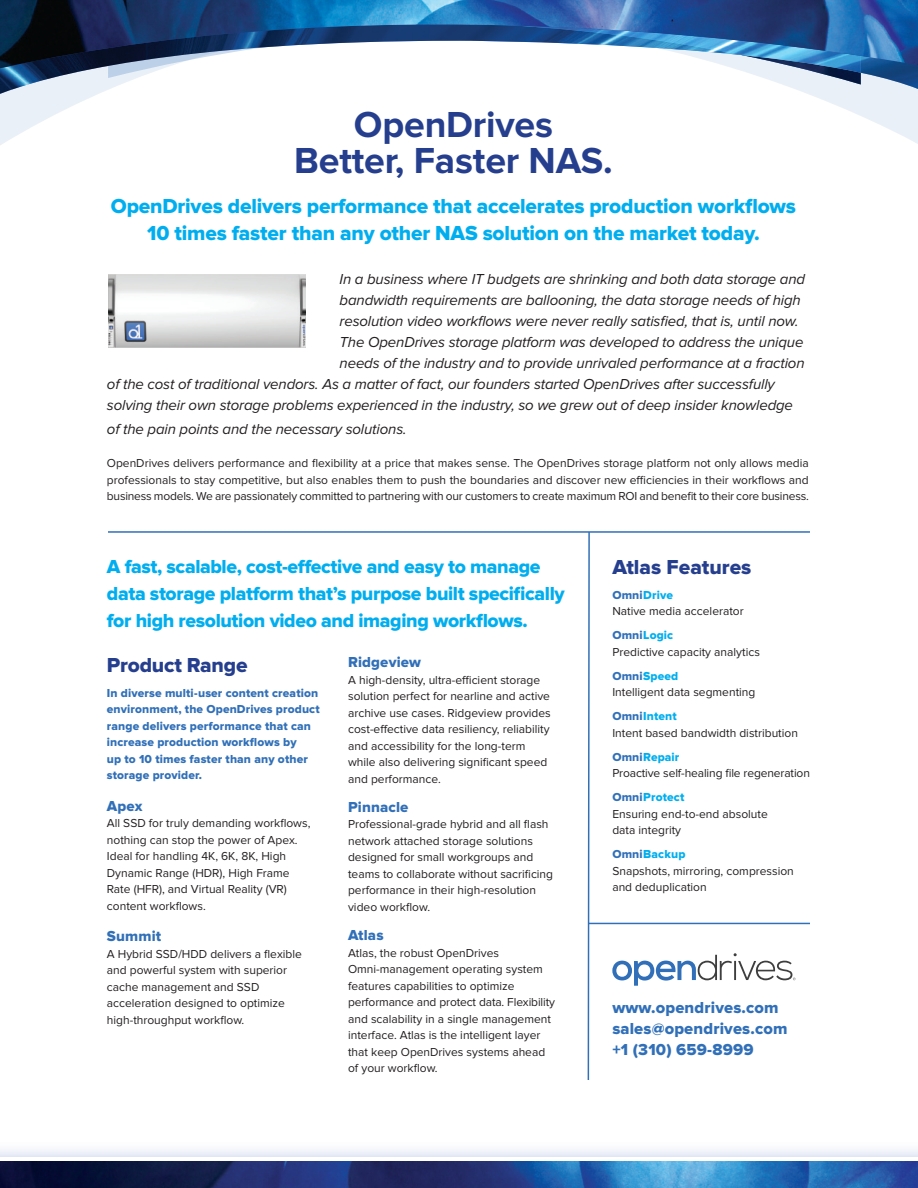
<style>
.page{position:relative;width:918px;height:1188px;background:#fff}
.page>*{position:absolute;margin:0;border:0;box-sizing:border-box;transform-origin:0 0}
.t1{font:700 37.5px "Proxima Nova";letter-spacing:-.005em;color:#253f8e}
.t2{font:21px/27px "Proxima Nova Extrabld";letter-spacing:-.01em;color:#00aeef;text-align:center}
.t3{font:21px "Proxima Nova Extrabld";letter-spacing:-.01em;color:#253f8e}
.t4{font:19.5px/27px "Proxima Nova Extrabld";letter-spacing:-.02em;color:#00aeef}
.t5{font:16.5px "Proxima Nova Extrabld";letter-spacing:.01em;color:#3170b8}
.t6{font:italic 15px "Proxima Nova";letter-spacing:-.01em;color:#231f20}
.t7{font:15px "Proxima Nova Extrabld";letter-spacing:.01em;color:#3170b8}
.t8{font:12px/16.5px "Proxima Nova";color:#231f20}
.t9{font:12px/16.5px "Proxima Nova Extrabld";letter-spacing:.01em;color:#3170b8}
.t10{font:12px "Proxima Nova Extrabld";letter-spacing:.01em;color:#00aeef}
.s1{font-family:"Proxima Nova Extrabld";color:#3170b8}
.s2{font-family:"Proxima Nova Extrabld";color:#00aeef}
.s3{color:#3170b8}
</style>
<div class="page">
<div style="left:0;top:1120px;width:918px;height:36px;background:linear-gradient(to bottom,#fff,#f2f4fa)"></div>
<img style="left:0;top:1161px;width:918px;height:27px">
<svg style="left:0;top:104px;width:918px;height:41px"></svg>
<svg style="left:0;top:94px;width:918px;height:10px"></svg>
<img style="left:0;top:73px;width:918px;height:21px">
<img style="left:0;top:73px;width:861px;height:11px">
<svg style="left:0;top:68px;width:918px;height:5px"></svg>
<img style="left:0;top:0;width:918px;height:68px">
<svg style="left:612px;top:953px;width:184px;height:33px"></svg>
<svg style="left:587px;top:533px;width:4px;height:547px"></svg>
<img style="left:108px;top:274px;width:198px;height:73px">
<hr style="left:108px;top:531px;width:702px;height:2px;background:#3170b8">
<hr style="left:589px;top:923px;width:221px;height:1px;background:#3170b8">
<p class="t1" style="left:354px;top:107px;width:201px">OpenDrives</p>
<p class="t1" style="left:294px;top:143px;width:320px">Better, Faster NAS.</p>
<p class="t2" style="left:111px;top:193px;width:687px">OpenDrives delivers performance that accelerates production workflows<br>10 times faster than any other NAS solution on the market today.</p>
<p class="t6" style="left:340px;top:272px;width:467px">In a business where IT budgets are shrinking and both data storage and</p>
<p class="t6" style="left:340px;top:293px;width:463px">bandwidth requirements are ballooning, the data storage needs of high</p>
<p class="t6" style="left:340px;top:314px;width:460px">resolution video workflows were never really satisfied, that is, until now.</p>
<p class="t6" style="left:340px;top:335px;width:465px">The OpenDrives storage platform was developed to address the unique</p>
<p class="t6" style="left:340px;top:356px;width:467px">needs of the industry and to provide unrivaled performance at a fraction</p>
<p class="t6" style="left:107px;top:377px;width:670px">of the cost of traditional vendors. As a matter of fact, our founders started OpenDrives after successfully</p>
<p class="t6" style="left:107px;top:398px;width:688px">solving their own storage problems experienced in the industry, so we grew out of deep insider knowledge</p>
<p class="t6" style="left:107px;top:422px;width:301px">of the pain points and the necessary solutions.</p>
<p class="t8" style="left:107px;top:455px;width:703px;text-align:justify">OpenDrives delivers performance and flexibility at a price that makes sense. The OpenDrives storage platform not only allows media professionals to stay competitive, but also enables them to push the boundaries and discover new efficiencies in their workflows and business models. We are passionately committed to partnering with our customers to create maximum ROI and benefit to their core business.</p>
<p class="t4" style="left:107px;top:554px;width:459px">A fast, scalable, cost-effective and easy to manage data storage platform that’s purpose built specifically for high resolution video and imaging workflows.</p>
<p class="t3" style="left:107px;top:655px;width:142px">Product Range</p>
<p class="t9" style="left:107px;top:685px;width:214px">In diverse multi-user content creation environment, the OpenDrives product range delivers performance that can increase production workflows by<br>up to 10 times faster than any other storage provider.</p>
<p class="t7" style="left:107px;top:799px;width:37px">Apex</p>
<p class="t8" style="left:107px;top:815px;width:205px">All SSD for truly demanding workflows, nothing can stop the power of Apex.<br>Ideal for handling 4K, 6K, 8K, High<br>Dynamic Range (HDR), High Frame<br>Rate (HFR), and Virtual Reality (VR) content workflows.</p>
<p class="t7" style="left:107px;top:929px;width:56px">Summit</p>
<p class="t8" style="left:107px;top:946px;width:197px">A Hybrid SSD/HDD delivers a flexible and powerful system with superior cache management and SSD acceleration designed to optimize high-throughput workflow.</p>
<p class="t7" style="left:348px;top:655px;width:74px">Ridgeview</p>
<p class="t8" style="left:348px;top:672px;width:203px">A high-density, ultra-efficient storage solution perfect for nearline and active</p>
<p class="t8" style="left:348px;top:705px;width:204px">archive use cases. Ridgeview provides cost-effective data resiliency, reliability and accessibility for the long-term while also delivering significant speed and performance.</p>
<p class="t7" style="left:348px;top:800px;width:62px">Pinnacle</p>
<p class="t8" style="left:348px;top:817px;width:207px">Professional-grade hybrid and all flash network attached storage solutions designed for small workgroups and teams to collaborate without sacrificing performance in their high-resolution video workflow.</p>
<p class="t7" style="left:348px;top:928px;width:37px">Atlas</p>
<p class="t8" style="left:348px;top:945px;width:209px">Atlas, the robust OpenDrives Omni-management operating system features capabilities to optimize performance and protect data. Flexibility and scalability in a single management interface. Atlas is the intelligent layer that keep OpenDrives systems ahead of your workflow.</p>
<p class="t3" style="left:612px;top:558px;width:141px">Atlas Features</p>
<p class="t8" style="left:612px;top:587px;width:133px"><span class="s1">Omni</span><span class="s2">Drive<br></span>Native media accelerator</p>
<p class="t10" style="left:612px;top:630px;width:62px"><span class="s3">Omni</span>Logic</p>
<p class="t8" style="left:612px;top:644px;width:149px">Predictive capacity analytics</p>
<p class="t10" style="left:612px;top:670px;width:67px"><span class="s3">Omni</span>Speed</p>
<p class="t8" style="left:612px;top:685px;width:145px">Intelligent data segmenting</p>
<p class="t8" style="left:612px;top:709px;width:187px"><span class="s1">Omni</span><span class="s2">Intent<br></span>Intent based bandwidth distribution</p>
<p class="t10" style="left:612px;top:751px;width:69px"><span class="s3">Omni</span>Repair</p>
<p class="t8" style="left:612px;top:766px;width:199px">Proactive self-healing file regeneration</p>
<p class="t10" style="left:612px;top:792px;width:74px"><span class="s3">Omni</span>Protect</p>
<p class="t8" style="left:612px;top:806px;width:157px">Ensuring end-to-end absolute data integrity</p>
<p class="t10" style="left:612px;top:849px;width:75px"><span class="s3">Omni</span>Backup</p>
<p class="t8" style="left:612px;top:863px;width:183px">Snapshots, mirroring, compression and deduplication</p>
<p class="t5" style="left:612px;top:1000px;width:168px">www.opendrives.com</p>
<p class="t5" style="left:612px;top:1021px;width:177px">sales@opendrives.com</p>
<p class="t5" style="left:612px;top:1042px;width:143px">+1 (310) 659-8999</p>
</div>
